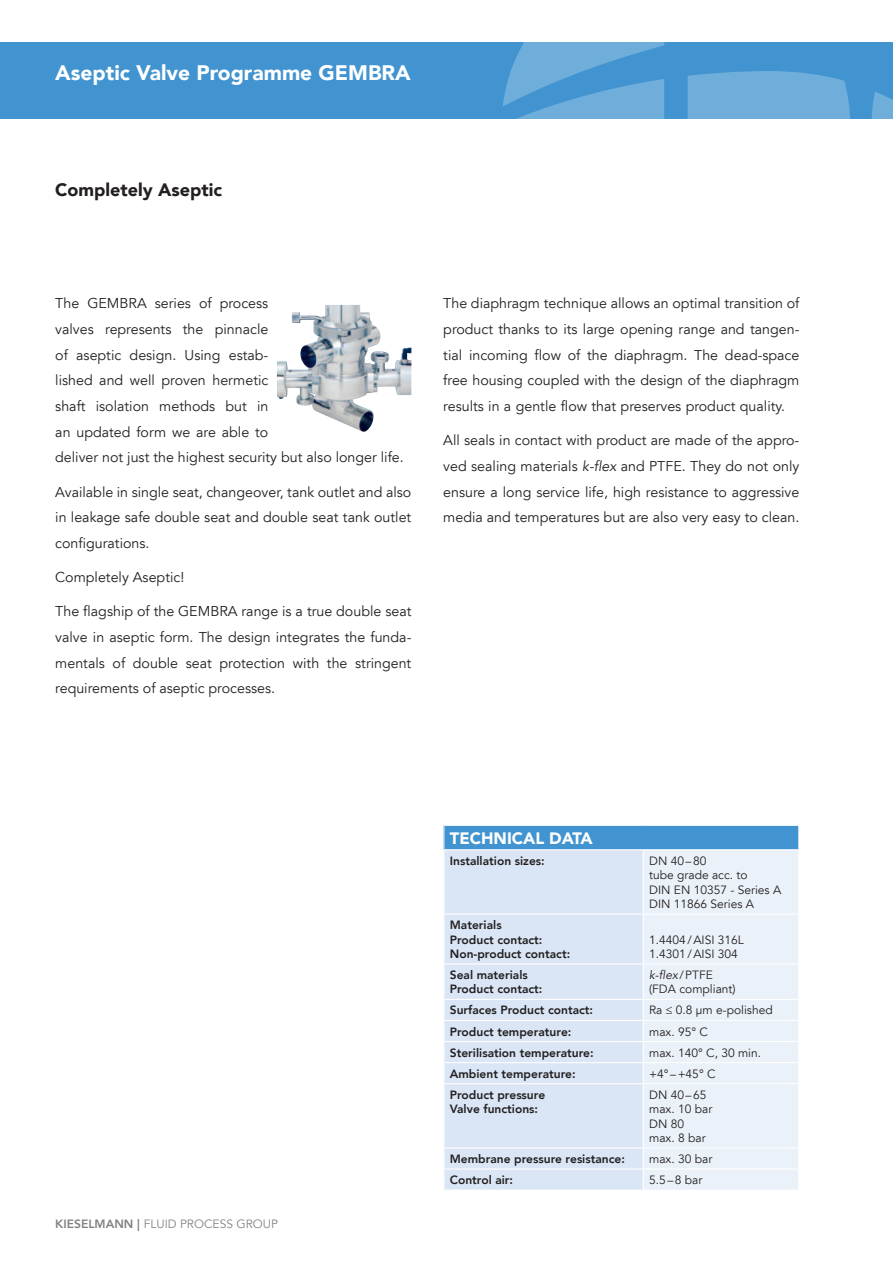
<style>
.page{position:relative;width:893px;height:1263px;background:#fff}
.page>*{position:absolute;margin:0;border:0;box-sizing:border-box;transform-origin:0 0}
.t1{font:900 21px "Avenir LT";color:#fff}
.t2{font:900 18px "Avenir LT";color:#231f20}
.t3{font:900 16.5px "Avenir LT";color:#fff}
.t4{font:14.25px/25.7px "Avenir LT";color:#231f20;text-align:justify}
.t5{font:800 12px/14.4px "Avenir LT";color:#231f20}
.t6{font:12px/14.4px "Avenir LT";color:#231f20}
.t7{font:12px "Avenir LT";color:#808285}
.s1{font-style:italic}
.s2{font-weight:800}
</style>
<div class="page">
<div style="left:0;top:43px;width:893px;height:76px;background:#4194d0"></div>
<svg style="left:688px;top:71px;width:162px;height:48px"></svg>
<svg style="left:503px;top:43px;width:161px;height:76px"></svg>
<svg style="left:872px;top:91px;width:21px;height:28px"></svg>
<img style="left:277px;top:305px;width:134px;height:127px">
<div style="left:444px;top:825px;width:355px;height:25px;background:#4194d0"></div>
<div style="left:444px;top:850px;width:199px;height:339px;background:#dae6f5"></div>
<div style="left:644px;top:850px;width:154px;height:339px;background:#eaf1f9"></div>
<hr style="left:443px;top:825px;width:200px;height:1px;background:#fff">
<svg style="left:443px;top:826px;width:1px;height:23px"></svg>
<hr style="left:643px;top:825px;width:156px;height:1px;background:#fff">
<svg style="left:798px;top:826px;width:1px;height:23px"></svg>
<hr style="left:443px;top:849px;width:200px;height:1px;background:#fff">
<hr style="left:643px;top:849px;width:156px;height:1px;background:#fff">
<hr style="left:444px;top:913px;width:199px;height:2px;background:#fff">
<hr style="left:643px;top:913px;width:155px;height:2px;background:#fff">
<hr style="left:444px;top:963px;width:199px;height:1px;background:#fff">
<hr style="left:643px;top:963px;width:155px;height:1px;background:#fff">
<hr style="left:444px;top:999px;width:199px;height:1px;background:#fff">
<hr style="left:643px;top:999px;width:155px;height:1px;background:#fff">
<hr style="left:444px;top:1020px;width:199px;height:1px;background:#fff">
<hr style="left:643px;top:1020px;width:155px;height:1px;background:#fff">
<hr style="left:444px;top:1041px;width:199px;height:1px;background:#fff">
<hr style="left:643px;top:1041px;width:155px;height:1px;background:#fff">
<hr style="left:444px;top:1062px;width:199px;height:1px;background:#fff">
<hr style="left:643px;top:1062px;width:155px;height:1px;background:#fff">
<hr style="left:444px;top:1083px;width:199px;height:1px;background:#fff">
<hr style="left:643px;top:1083px;width:155px;height:1px;background:#fff">
<hr style="left:444px;top:1147px;width:199px;height:1px;background:#fff">
<hr style="left:643px;top:1147px;width:155px;height:1px;background:#fff">
<hr style="left:444px;top:1168px;width:199px;height:1px;background:#fff">
<hr style="left:643px;top:1168px;width:155px;height:1px;background:#fff">
<h1 class="t1" style="left:55px;top:60px;width:357px">Aseptic Valve Programme GEMBRA</h1>
<p class="t2" style="left:55px;top:178px;width:169px">Completely Aseptic</p>
<p class="t4" style="left:55px;top:291px;width:350px;text-align:left">The GEMBRA series of process<br>valves represents the pinnacle<br>of aseptic design. Using estab-<br>lished and well proven hermetic<br>shaft isolation methods but in<br>an updated form we are able to<br>deliver not just the highest security but also longer life.</p>
<p class="t4" style="left:55px;top:479px;width:358px">Available in single seat, changeover, tank outlet and also in leakage safe double seat and double seat tank outlet configurations.</p>
<p class="t4" style="left:55px;top:565px;width:131px">Completely Aseptic!</p>
<p class="t4" style="left:55px;top:599px;width:358px">The flagship of the GEMBRA range is a true double seat valve in aseptic form. The design integrates the funda&shy;mentals of double seat protection with the stringent requirements of aseptic processes.</p>
<p class="t4" style="left:443px;top:291px;width:358px">The diaphragm technique allows an optimal transition of product thanks to its large opening range and tangen&shy;tial incoming flow of the diaphragm. The dead-space free housing coupled with the design of the diaphragm results in a gentle flow that preserves product quality.</p>
<p class="t4" style="left:443px;top:428px;width:358px">All seals in contact with product are made of the appro&shy;ved sealing materials <span class="s1">k-flex</span> and PTFE. They do not only ensure a long service life, high resistance to aggressive media and temperatures but are also very easy to clean.</p>
<p class="t7" style="left:55px;top:1217px;width:224px"><span class="s2">KIESELMANN |</span> FLUID PROCESS GROUP</p>
<p class="t3" style="left:450px;top:828px;width:12px">tec</p>
<p class="t3" style="left:481px;top:828px;width:36px">hnical</p>
<p class="t3" style="left:549px;top:828px;width:12px">data</p>
<p class="t5" style="left:450px;top:853px;width:96px">Installation sizes:</p>
<p class="t6" style="left:649px;top:854px;width:134px">DN 40–80<br>tube grade acc. to<br>DIN EN 10357 - Series A<br>DIN 11866 Series A</p>
<p class="t5" style="left:450px;top:918px;width:122px">Materials<br>Product contact:<br>Non-product contact:</p>
<p class="t6" style="left:649px;top:932px;width:96px">1.4404/AISI 316L<br>1.4301/AISI 304</p>
<p class="t5" style="left:450px;top:968px;width:94px">Seal materials<br>Product contact:</p>
<p class="t6" style="left:649px;top:968px;width:88px"><span class="s1">k-flex</span> /PTFE (FDA compliant)</p>
<p class="t5" style="left:450px;top:1003px;width:145px">Surfaces Product contact:</p>
<p class="t6" style="left:649px;top:1003px;width:125px">Ra ≤ 0.8 μm e-polished</p>
<p class="t5" style="left:450px;top:1024px;width:123px">Product temperature:</p>
<p class="t6" style="left:649px;top:1024px;width:60px">max. 95° C</p>
<p class="t5" style="left:450px;top:1045px;width:145px">Sterilisation temperature:</p>
<p class="t6" style="left:649px;top:1046px;width:113px">max. 140° C, 30 min.</p>
<p class="t5" style="left:450px;top:1066px;width:127px">Ambient temperature:</p>
<p class="t6" style="left:649px;top:1067px;width:68px">+4° –+45° C</p>
<p class="t5" style="left:450px;top:1087px;width:97px">Product pressure<br>Valve functions:</p>
<p class="t6" style="left:649px;top:1088px;width:65px">DN 40–65 max. 10 bar<br>DN 80 max. 8 bar</p>
<p class="t5" style="left:450px;top:1152px;width:177px">Membrane pressure resistance:</p>
<p class="t6" style="left:649px;top:1152px;width:65px">max. 30 bar</p>
<p class="t5" style="left:450px;top:1173px;width:65px">Control air:</p>
<p class="t6" style="left:649px;top:1173px;width:55px">5.5–8 bar</p>
</div>
